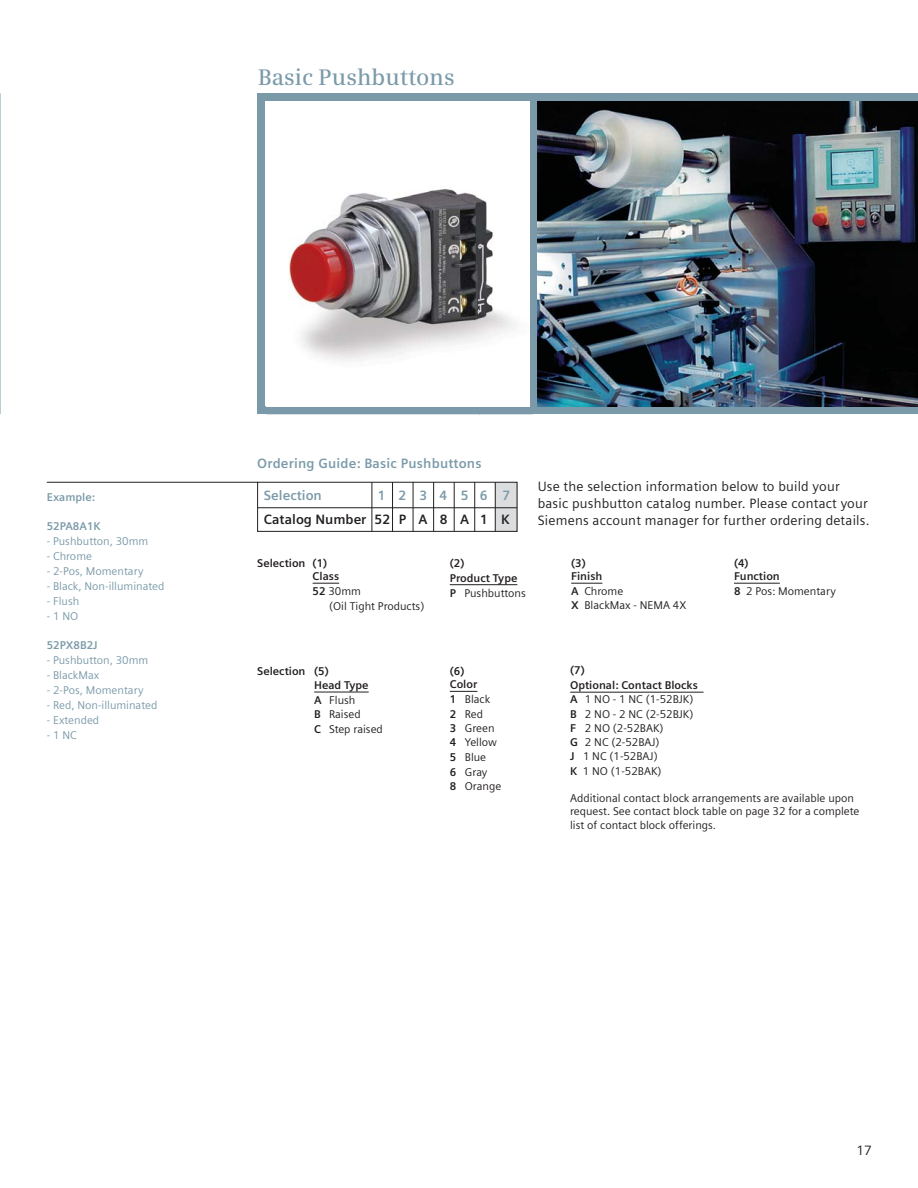
<style>
.page{position:relative;width:918px;height:1188px;background:#fff}
.page>*{position:absolute;margin:0;border:0;box-sizing:border-box;transform-origin:0 0}
.t1{font:600 22.5px "Siemens Serif OT";color:#7b9aa9}
.t2{font:13.5px/17px "Siemens Sans OT";letter-spacing:.015em;color:#231f20}
.t3{font:700 13.5px "Siemens Sans";letter-spacing:.015em;color:#7b9aa9}
.t4{font:700 13.5px "Siemens Sans";color:#231f20}
.t5{font:11.25px/14.4px "Siemens Sans";color:#231f20}
.t6{font:11.25px "Siemens Sans OT";color:#7b9aa9}
.t7{font:700 11.25px/13.5px "Siemens Sans";color:#231f20}
.t8{font:700 11.25px "Siemens Sans";color:#7b9aa9}
.s1{font-weight:700}
.s2{font-weight:400}
</style>
<div class="page">
<div style="left:257px;top:94px;width:661px;height:320px;background:#7b9aa9"></div>
<img style="left:538px;top:102px;width:380px;height:304px">
<div style="left:266px;top:102px;width:264px;height:304px;background:#fff"></div>
<svg style="left:313px;top:583px;width:26px;height:1px"></svg>
<hr style="left:314px;top:692px;width:55px;height:1px;background:#231f20">
<svg style="left:450px;top:691px;width:27px;height:1px"></svg>
<hr style="left:570px;top:692px;width:134px;height:1px;background:#231f20">
<hr style="left:571px;top:583px;width:31px;height:1px;background:#231f20">
<hr style="left:450px;top:584px;width:67px;height:1px;background:#231f20">
<hr style="left:734px;top:583px;width:46px;height:1px;background:#231f20">
<svg style="left:46px;top:482px;width:472px;height:50px"></svg>
<img style="left:266px;top:414px;width:267px;height:1px">
<img style="left:266px;top:406px;width:214px;height:1px">
<img style="left:289px;top:189px;width:228px;height:172px">
<h1 class="t1" style="left:258px;top:68px;width:198px">Basic Pushbuttons</h1>
<p class="t8" style="left:47px;top:492px;width:50px">Example:</p>
<p class="t8" style="left:47px;top:522px;width:55px">52PA8A1K</p>
<p class="t6" style="left:47px;top:537px;width:103px">- Pushbutton, 30mm</p>
<p class="t6" style="left:47px;top:552px;width:47px">- Chrome</p>
<p class="t6" style="left:47px;top:567px;width:98px">- 2-Pos, Momentary</p>
<p class="t6" style="left:47px;top:581px;width:119px">- Black, Non-illuminated</p>
<p class="t6" style="left:47px;top:596px;width:34px">- Flush</p>
<p class="t6" style="left:47px;top:611px;width:33px">- 1 NO</p>
<p class="t8" style="left:47px;top:641px;width:52px">52PX8B2J</p>
<p class="t6" style="left:47px;top:656px;width:103px">- Pushbutton, 30mm</p>
<p class="t6" style="left:47px;top:671px;width:54px">- BlackMax</p>
<p class="t6" style="left:47px;top:686px;width:98px">- 2-Pos, Momentary</p>
<p class="t6" style="left:47px;top:700px;width:112px">- Red, Non-illuminated</p>
<p class="t6" style="left:47px;top:715px;width:54px">- Extended</p>
<p class="t6" style="left:47px;top:730px;width:31px">- 1 NC</p>
<p class="t3" style="left:257px;top:458px;width:226px">Ordering Guide: Basic Pushbuttons</p>
<p class="t3" style="left:264px;top:490px;width:60px">Selection</p>
<p class="t3" style="left:378px;top:490px;width:134px">1 2 3 4 5 6 7</p>
<p class="t4" style="left:264px;top:514px;width:247px">Catalog Number 52 P A 8 A 1 K</p>
<p class="t2" style="left:538px;top:479px;width:333px">Use the selection information below to build your basic pushbutton catalog number. Please contact your<br>Siemens account manager for further ordering details.</p>
<p class="t7" style="left:313px;top:557px;width:28px;text-indent:-55px">Selection (1)<br>Class</p>
<p class="t5" style="left:329px;top:585px;width:97px;line-height:15px;text-indent:-17px"><span class="s1">52</span> 30mm<br>(Oil Tight Products)</p>
<p class="t7" style="left:450px;top:556px;width:78px;line-height:15px">(2)<br>Product Type<br>P <span class="s2">Pushbuttons</span></p>
<p class="t7" style="left:734px;top:557px;width:47px">(4)<br>Function</p>
<p class="t7" style="left:571px;top:557px;width:33px">(3)<br>Finish</p>
<p class="t5" style="left:571px;top:585px;width:117px"><span class="s1">A</span> Chrome<br><span class="s1">X</span> BlackMax - NEMA 4X</p>
<p class="t5" style="left:734px;top:585px;width:103px"><span class="s1">8</span> 2 Pos: Momentary</p>
<p class="t7" style="left:314px;top:665px;width:70px;line-height:14.4px;text-indent:-57px">Selection (5)<br>Head Type<br>A <span class="s2">Flush<br></span>B <span class="s2">Raised<br></span>C <span class="s2">Step raised</span></p>
<p class="t7" style="left:450px;top:665px;width:29px">(6)<br>Color</p>
<p class="t5" style="left:450px;top:693px;width:53px"><span class="s1">1</span> Black<br><span class="s1">2</span> Red<br><span class="s1">3</span> Green<br><span class="s1">4</span> Yellow<br><span class="s1">5</span> Blue<br><span class="s1">6</span> Gray<br><span class="s1">8</span> Orange</p>
<p class="t5" style="left:570px;top:664px;width:129px"><span class="s1">(7)<br>Optional: Contact Blocks<br>A</span> 1 NO - 1 NC (1-52BJK)<br><span class="s1">B</span> 2 NO - 2 NC (2-52BJK)<br><span class="s1">F</span> 2 NO (2-52BAK)<br><span class="s1">G</span> 2 NC (2-52BAJ)<br><span class="s1">J</span> 1 NC (1-52BAJ)<br><span class="s1">K</span> 1 NO (1-52BAK)</p>
<p class="t5" style="left:570px;top:792px;width:291px;line-height:14px">Additional contact block arrangements are available upon request. See contact block table on page 32 for a complete list of contact block offerings.</p>
<p class="t2" style="left:856px;top:1143px;width:17px">17</p>
</div>
